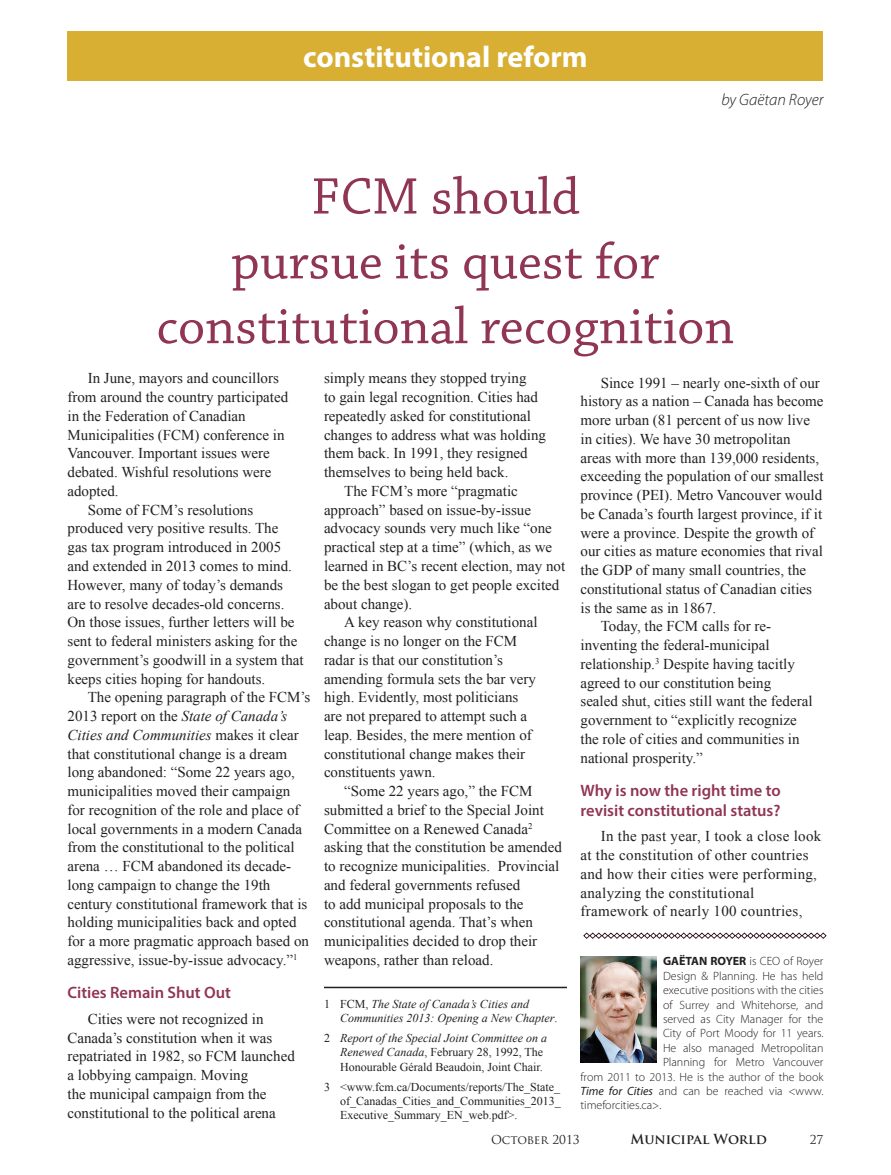
<style>
.page{position:relative;width:891px;height:1175px;background:#fff}
.page>*{position:absolute;margin:0;border:0;box-sizing:border-box;transform-origin:0 0}
.t1{font:54px/64.8px "Chaparral Pro";color:#903554;text-align:center}
.keyword{font:700 30px "Myriad Pro";color:#fff}
.subhead{font:600 16.5px/19.8px "Myriad Pro";color:#903554}
.author{font:italic 300 16.5px "Myriad Pro";color:#231f20}
.Mag_Txt{font:15px/18.8px "Times New Roman";color:#231f20}
.Mag_Txt-2{font:15px/18.8px "Times New Roman";letter-spacing:.02em;color:#231f20}
.Footer_-_right{font:700 13.5px "Trajan Pro";color:#231f20}
.bio{font:300 12px "Myriad Pro";color:#231f20}
.foot{font:12px/14.4px "Times New Roman";color:#231f20}
.foot-2{font:italic 12px/14.4px "Times New Roman";color:#231f20}
.Footer_-_right-2{font:12px "Trajan Pro";color:#231f20}
.s1{font-style:italic}
.s2{font-style:normal}
.s3{font-weight:700}
.s4{font-weight:400;font-style:italic}
</style>
<div class="page">
<div style="left:68px;top:31px;width:756px;height:50px;background:#d8af33"></div>
<div style="left:579px;top:930px;width:251px;height:9px;background:#231f20;opacity:.75"></div>
<hr style="left:325px;top:986px;width:241px;height:2px;background:#231f20">
<img style="left:580px;top:956px;width:76px;height:106px">
<p class="keyword" style="left:303px;top:38px;width:286px">constitutional reform</p>
<p class="author" style="left:721px;top:90px;width:104px">by Gaëtan Royer</p>
<p class="t1" style="left:156px;top:166px;width:580px">FCM should<br>pursue its quest for constitutional recognition</p>
<p class="Mag_Txt" style="left:68px;top:369px;width:222px;text-indent:20px">In June, mayors and councillors from around the country participated in the Federation of Canadian<br>Municipalities (FCM) conference in<br>Vancouver. Important issues were debated. Wishful resolutions were adopted.</p>
<p class="Mag_Txt" style="left:68px;top:500px;width:238px;text-indent:20px">Some of FCM’s resolutions produced very positive results. The<br>gas tax program introduced in 2005 and extended in 2013 comes to mind.<br>However, many of today’s demands are to resolve decades-old concerns.<br>On those issues, further letters will be sent to federal ministers asking for the government’s goodwill in a system that keeps cities hoping for handouts.</p>
<p class="Mag_Txt" style="left:68px;top:687px;width:244px;text-indent:20px">The opening paragraph of the FCM’s 2013 report on the <span class="s1">State of Canada’s Cities and Communities</span> makes it clear that constitutional change is a dream long abandoned: “Some 22 years ago, municipalities moved their campaign for recognition of the role and place of local governments in a modern Canada from the constitutional to the political arena … FCM abandoned its decade&shy;long campaign to change the 19th century constitutional framework that is holding municipalities back and opted for a more pragmatic approach based on aggressive, issue-by-issue advocacy.”<sup>1</sup></p>
<p class="subhead" style="left:68px;top:982px;width:165px">Cities Remain Shut Out</p>
<p class="Mag_Txt" style="left:68px;top:1009px;width:229px;text-indent:20px">Cities were not recognized in Canada’s constitution when it was repatriated in 1982, so FCM launched a lobbying campaign. Moving<br>the municipal campaign from the constitutional to the political arena</p>
<p class="Mag_Txt" style="left:324px;top:369px;width:224px">simply means they stopped trying<br>to gain legal recognition. Cities had repeatedly asked for constitutional changes to address what was holding them back. In 1991, they resigned themselves to being held back.</p>
<p class="Mag_Txt" style="left:324px;top:481px;width:243px;text-indent:20px">The FCM’s more “pragmatic approach” based on issue-by-issue advocacy sounds very much like “one practical step at a time” (which, as we learned in BC’s recent election, may not be the best slogan to get people excited about change).</p>
<p class="Mag_Txt" style="left:324px;top:612px;width:215px;text-indent:20px">A key reason why constitutional change is no longer on the FCM radar is that our constitution’s amending formula sets the bar very high. Evidently, most politicians are not prepared to attempt such a leap. Besides, the mere mention of constitutional change makes their constituents yawn.</p>
<p class="Mag_Txt" style="left:324px;top:781px;width:239px;text-indent:20px">“Some 22 years ago,” the FCM submitted a brief to the Special Joint Committee on a Renewed Canada<sup>2 </sup>asking that the constitution be amended to recognize municipalities. Provincial and federal governments refused<br>to add municipal proposals to the constitutional agenda. That’s when municipalities decided to drop their weapons, rather than reload.</p>
<p class="foot-2" style="left:340px;top:996px;width:219px;text-indent:-16px"><span class="s2">1 FCM,</span> The State of Canada’s Cities and<br>Communities 2013: Opening a New Chapter<span class="s2">.</span></p>
<p class="foot" style="left:340px;top:1030px;width:208px;text-indent:-16px">2 <span class="s1">Report of the Special Joint Committee on a<br>Renewed Canada</span>, February 28, 1992, The<br>Honourable Gérald Beaudoin, Joint Chair.</p>
<p class="foot" style="left:340px;top:1079px;width:222px;text-align:justify;text-indent:-16px">3 &lt;www.fcm.ca/Documents/reports/The_State_ of_Canadas_Cities_and_Communities_2013_ Executive_Summary_EN_web.pdf&gt;.</p>
<p class="Mag_Txt" style="left:580px;top:373px;width:245px;text-indent:20px">Since 1991 – nearly one-sixth of our history as a nation – Canada has become more urban (81 percent of us now live in cities). We have 30 metropolitan areas with more than 139,000 residents, exceeding the population of our smallest province (PEI). Metro Vancouver would be Canada’s fourth largest province, if it were a province. Despite the growth of our cities as mature economies that rival the GDP of many small countries, the constitutional status of Canadian cities is the same as in 1867.</p>
<p class="Mag_Txt" style="left:580px;top:617px;width:234px;text-indent:20px">Today, the FCM calls for re&shy;inventing the federal-municipal relationship.<sup>3</sup> Despite having tacitly agreed to our constitution being sealed shut, cities still want the federal government to “explicitly recognize the role of cities and communities in national prosperity.”</p>
<p class="subhead" style="left:580px;top:780px;width:202px">Why is now the right time to revisit constitutional status?</p>
<p class="Mag_Txt-2" style="left:580px;top:826px;width:242px;text-indent:20px">In the past year, I took a close look at the constitution of other countries and how their cities were performing, analyzing the constitutional framework of nearly 100 countries,</p>
<p class="bio" style="left:663px;top:954px;width:162px"><span class="s3">GAËTAN ROYER</span> is CEO of Royer</p>
<p class="bio" style="left:663px;top:968px;width:162px">Design &amp; Planning. He has held</p>
<p class="bio" style="left:663px;top:983px;width:162px">executive positions with the cities</p>
<p class="bio" style="left:663px;top:997px;width:162px">of Surrey and Whitehorse, and</p>
<p class="bio" style="left:663px;top:1011px;width:162px">served as City Manager for the</p>
<p class="bio" style="left:663px;top:1026px;width:162px">City of Port Moody for 11 years.</p>
<p class="bio" style="left:663px;top:1040px;width:162px">He also managed Metropolitan</p>
<p class="bio" style="left:663px;top:1055px;width:162px">Planning for Metro Vancouver</p>
<p class="bio" style="left:580px;top:1069px;width:244px">from 2011 to 2013. He is the author of the book</p>
<p class="bio" style="left:580px;top:1083px;width:245px"><span class="s4">Time for Cities</span> and can be reached via &lt;www.</p>
<p class="bio" style="left:580px;top:1098px;width:82px">timeforcities.ca&gt;.</p>
<p class="Footer_-_right-2" style="left:491px;top:1132px;width:90px">OCTOBER 2013</p>
<p class="Footer_-_right" style="left:631px;top:1130px;width:138px">Municipal World</p>
<p class="Footer_-_right-2" style="left:810px;top:1132px;width:15px">27</p>
</div>
